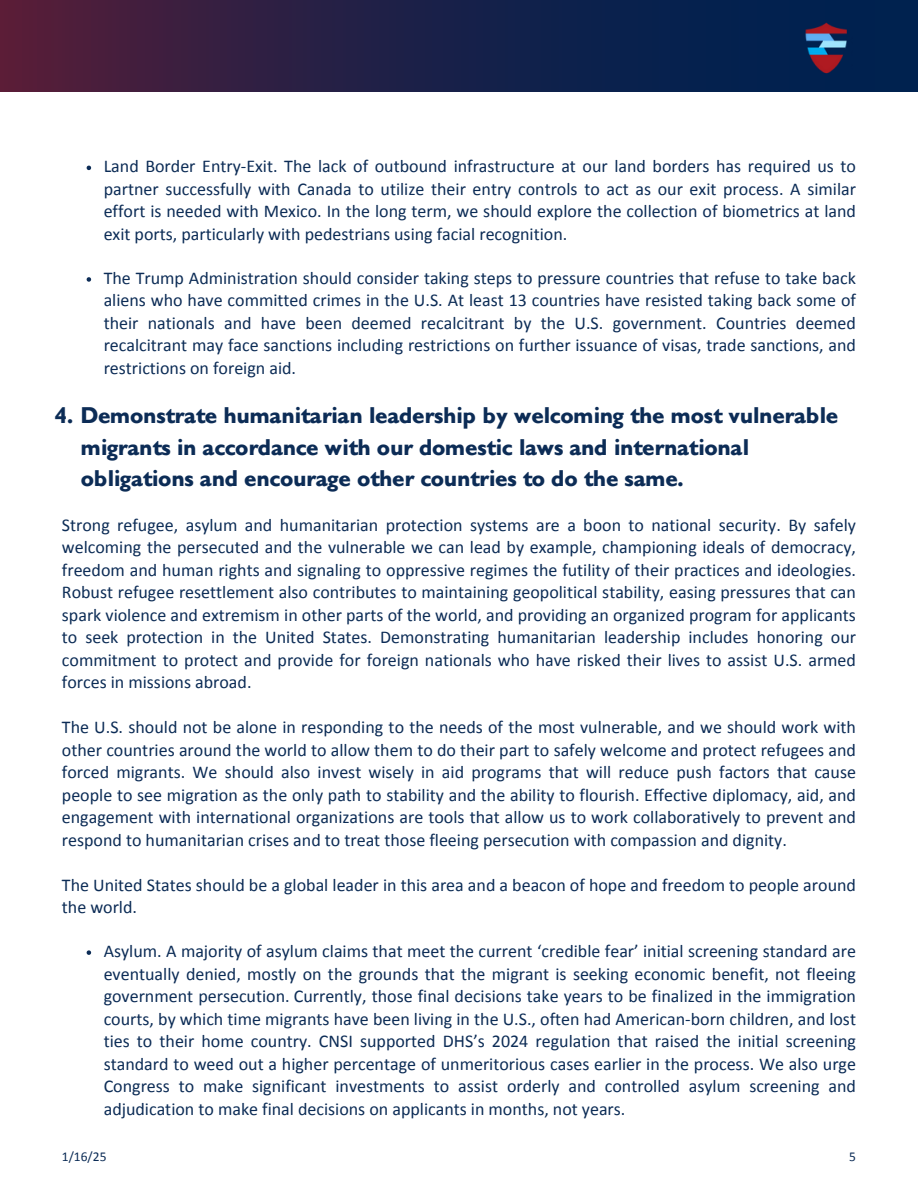
<style>
.page{position:relative;width:918px;height:1188px;background:#fff}
.page>*{position:absolute;margin:0;border:0;box-sizing:border-box;transform-origin:0 0}
.t1{font:700 22.5px/31.5px "Gibson";color:#0c2c56}
.t2{font:18px/22.5px "Calibri";color:#0c2c56;text-align:justify}
.t3{font:13.5px "Calibri";color:#0c2c56}
</style>
<div class="page">
<div style="left:0;top:0;width:918px;height:92px;background:linear-gradient(to right,#4d1e3b,#002253)"></div>
<img style="left:800px;top:20px;width:52px;height:57px">
<svg style="left:87px;top:166px;width:4px;height:4px"></svg>
<svg style="left:87px;top:277px;width:4px;height:5px"></svg>
<svg style="left:87px;top:950px;width:4px;height:5px"></svg>
<p class="t2" style="left:104px;top:157px;width:754px">Land Border Entry-Exit. The lack of outbound infrastructure at our land borders has required us to partner successfully with Canada to utilize their entry controls to act as our exit process. A similar effort is needed with Mexico. In the long term, we should explore the collection of biometrics at land exit ports, particularly with pedestrians using facial recognition.</p>
<p class="t2" style="left:104px;top:268px;width:754px">The Trump Administration should consider taking steps to pressure countries that refuse to take back aliens who have committed crimes in the U.S. At least 13 countries have resisted taking back some of their nationals and have been deemed recalcitrant by the U.S. government. Countries deemed recalcitrant may face sanctions including restrictions on further issuance of visas, trade sanctions, and restrictions on foreign aid.</p>
<h1 class="t1" style="left:81px;top:400px;width:759px;text-indent:-26px">4. Demonstrate humanitarian leadership by welcoming the most vulnerable migrants in accordance with our domestic laws and international obligations and encourage other countries to do the same.</h1>
<p class="t2" style="left:62px;top:515px;width:796px">Strong refugee, asylum and humanitarian protection systems are a boon to national security. By safely welcoming the persecuted and the vulnerable we can lead by example, championing ideals of democracy, freedom and human rights and signaling to oppressive regimes the futility of their practices and ideologies.<br>Robust refugee resettlement also contributes to maintaining geopolitical stability, easing pressures that can spark violence and extremism in other parts of the world, and providing an organized program for applicants to seek protection in the United States. Demonstrating humanitarian leadership includes honoring our commitment to protect and provide for foreign nationals who have risked their lives to assist U.S. armed forces in missions abroad.</p>
<p class="t2" style="left:62px;top:717px;width:796px">The U.S. should not be alone in responding to the needs of the most vulnerable, and we should work with other countries around the world to allow them to do their part to safely welcome and protect refugees and forced migrants. We should also invest wisely in aid programs that will reduce push factors that cause people to see migration as the only path to stability and the ability to flourish. Effective diplomacy, aid, and engagement with international organizations are tools that allow us to work collaboratively to prevent and respond to humanitarian crises and to treat those fleeing persecution with compassion and dignity.</p>
<p class="t2" style="left:62px;top:875px;width:796px">The United States should be a global leader in this area and a beacon of hope and freedom to people around the world.</p>
<p class="t2" style="left:104px;top:941px;width:754px">Asylum. A majority of asylum claims that meet the current ‘credible fear’ initial screening standard are eventually denied, mostly on the grounds that the migrant is seeking economic benefit, not fleeing government persecution. Currently, those final decisions take years to be finalized in the immigration courts, by which time migrants have been living in the U.S., often had American-born children, and lost ties to their home country. CNSI supported DHS’s 2024 regulation that raised the initial screening standard to weed out a higher percentage of unmeritorious cases earlier in the process. We also urge Congress to make significant investments to assist orderly and controlled asylum screening and adjudication to make final decisions on applicants in months, not years.</p>
<p class="t3" style="left:62px;top:1151px;width:46px">1/16/25</p>
<p class="t3" style="left:849px;top:1151px;width:8px">5</p>
</div>
